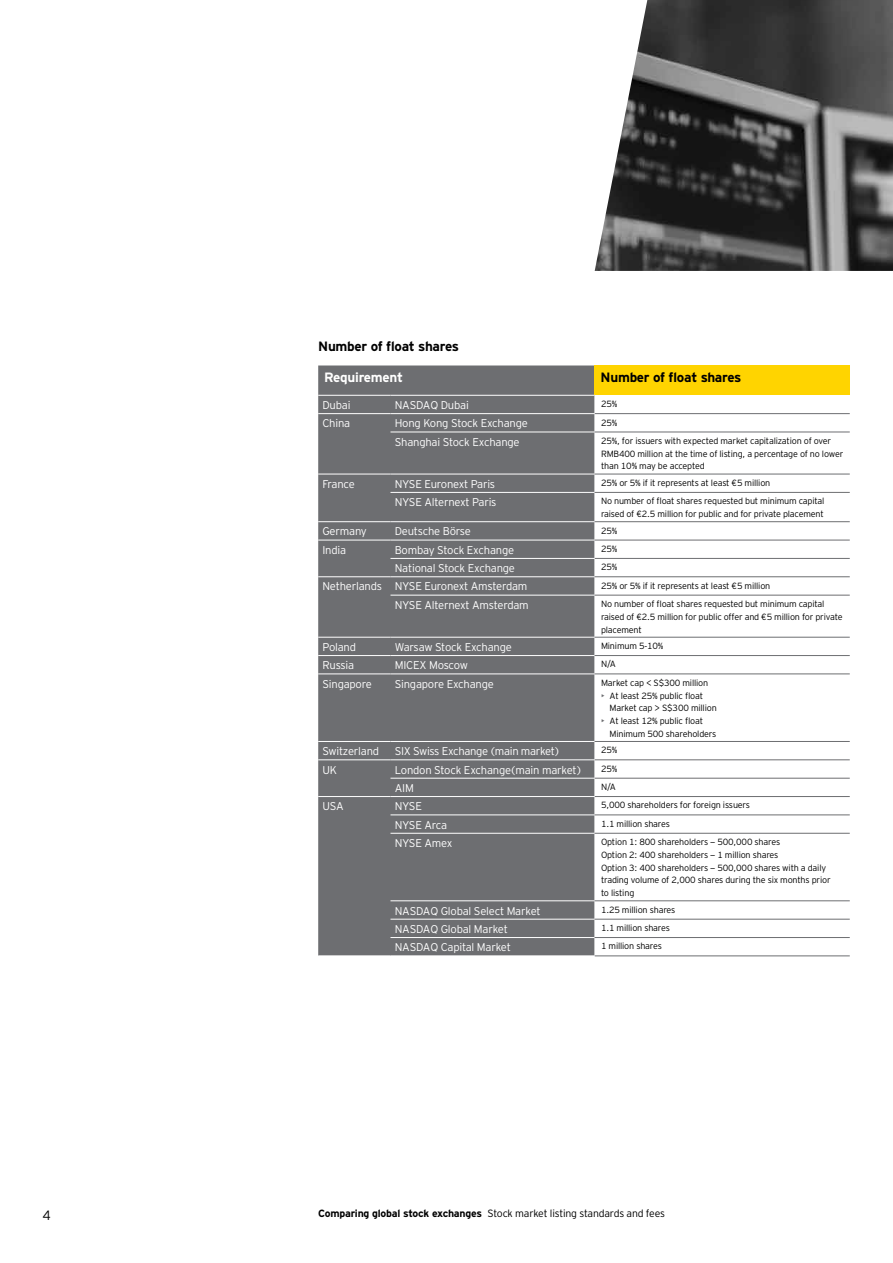
<style>
.page{position:relative;width:893px;height:1263px;background:#fff}
.page>*{position:absolute;margin:0;border:0;box-sizing:border-box;transform-origin:0 0}
.t1{font:700 13.5px "EY Interstate";letter-spacing:-.02em;color:#000}
.t2{font:700 13.5px "EY Interstate";letter-spacing:-.02em;color:#fff}
.t3{font:300 13.5px "EY Interstate";color:#000}
.t4{font:300 11.25px "EY Interstate";letter-spacing:-.02em;color:#fff}
.t5{font:300 10.5px "EY Interstate";letter-spacing:-.02em;color:#000}
.t6{font:300 9px/12.8px "EY Interstate";letter-spacing:-.02em;color:#000}
.s1{color:#6d6e71}
.s2{font-weight:700}
</style>
<div class="page">
<img style="left:595px;top:0;width:298px;height:271px">
<div style="left:318px;top:365px;width:277px;height:591px;background:#6d6e71"></div>
<div style="left:595px;top:365px;width:255px;height:30px;background:#ffd400"></div>
<svg style="left:595px;top:414px;width:255px;height:542px"></svg>
<hr style="left:318px;top:395px;width:72px;height:1px;background:#fff">
<hr style="left:390px;top:395px;width:205px;height:1px;background:#fff">
<hr style="left:390px;top:432px;width:205px;height:1px;background:#fff">
<hr style="left:390px;top:474px;width:205px;height:1px;background:#fff">
<hr style="left:390px;top:492px;width:205px;height:1px;background:#fff">
<hr style="left:390px;top:521px;width:205px;height:1px;background:#fff">
<hr style="left:390px;top:540px;width:205px;height:1px;background:#fff">
<hr style="left:390px;top:576px;width:205px;height:1px;background:#fff">
<hr style="left:390px;top:595px;width:205px;height:1px;background:#fff">
<hr style="left:390px;top:637px;width:205px;height:1px;background:#fff">
<hr style="left:390px;top:655px;width:205px;height:1px;background:#fff">
<hr style="left:390px;top:674px;width:205px;height:1px;background:#fff">
<hr style="left:390px;top:741px;width:205px;height:1px;background:#fff">
<hr style="left:390px;top:815px;width:205px;height:1px;background:#fff">
<hr style="left:390px;top:833px;width:205px;height:1px;background:#fff">
<hr style="left:390px;top:900px;width:205px;height:1px;background:#fff">
<hr style="left:390px;top:919px;width:205px;height:1px;background:#fff">
<hr style="left:390px;top:937px;width:205px;height:1px;background:#fff">
<hr style="left:595px;top:413px;width:255px;height:1px;background:#6d6e71">
<hr style="left:595px;top:432px;width:255px;height:1px;background:#6d6e71">
<hr style="left:595px;top:474px;width:255px;height:1px;background:#6d6e71">
<hr style="left:595px;top:492px;width:255px;height:1px;background:#6d6e71">
<hr style="left:595px;top:521px;width:255px;height:1px;background:#6d6e71">
<hr style="left:595px;top:540px;width:255px;height:1px;background:#6d6e71">
<hr style="left:595px;top:558px;width:255px;height:1px;background:#6d6e71">
<hr style="left:595px;top:576px;width:255px;height:1px;background:#6d6e71">
<hr style="left:595px;top:595px;width:255px;height:1px;background:#6d6e71">
<hr style="left:595px;top:637px;width:255px;height:1px;background:#6d6e71">
<hr style="left:595px;top:655px;width:255px;height:1px;background:#6d6e71">
<hr style="left:595px;top:674px;width:255px;height:1px;background:#6d6e71">
<hr style="left:595px;top:741px;width:255px;height:1px;background:#6d6e71">
<hr style="left:595px;top:759px;width:255px;height:1px;background:#6d6e71">
<hr style="left:595px;top:778px;width:255px;height:1px;background:#6d6e71">
<hr style="left:595px;top:796px;width:255px;height:1px;background:#6d6e71">
<hr style="left:595px;top:815px;width:255px;height:1px;background:#6d6e71">
<hr style="left:595px;top:833px;width:255px;height:1px;background:#6d6e71">
<hr style="left:595px;top:900px;width:255px;height:1px;background:#6d6e71">
<hr style="left:595px;top:919px;width:255px;height:1px;background:#6d6e71">
<hr style="left:595px;top:937px;width:255px;height:1px;background:#6d6e71">
<hr style="left:595px;top:956px;width:255px;height:1px;background:#6d6e71">
<hr style="left:318px;top:759px;width:72px;height:1px;background:#fff">
<hr style="left:318px;top:474px;width:72px;height:1px;background:#fff">
<hr style="left:318px;top:674px;width:72px;height:1px;background:#fff">
<hr style="left:318px;top:741px;width:72px;height:1px;background:#fff">
<hr style="left:318px;top:540px;width:72px;height:1px;background:#fff">
<hr style="left:318px;top:521px;width:72px;height:1px;background:#fff">
<hr style="left:390px;top:759px;width:205px;height:1px;background:#fff">
<hr style="left:390px;top:558px;width:205px;height:1px;background:#fff">
<hr style="left:390px;top:778px;width:205px;height:1px;background:#fff">
<hr style="left:318px;top:576px;width:72px;height:1px;background:#fff">
<hr style="left:318px;top:637px;width:72px;height:1px;background:#fff">
<hr style="left:318px;top:655px;width:72px;height:1px;background:#fff">
<hr style="left:318px;top:796px;width:72px;height:1px;background:#fff">
<hr style="left:390px;top:796px;width:205px;height:1px;background:#fff">
<hr style="left:318px;top:413px;width:72px;height:1px;background:#fff">
<hr style="left:390px;top:413px;width:205px;height:1px;background:#fff">
<h1 class="t1" style="left:318px;top:336px;width:142px">Number of float shares</h1>
<h1 class="t2" style="left:324px;top:368px;width:80px">Requirement</h1>
<h1 class="t1" style="left:601px;top:368px;width:142px">Number of float shares</h1>
<p class="t4" style="left:322px;top:397px;width:30px">Dubai</p>
<p class="t4" style="left:395px;top:397px;width:76px">NASDAQ Dubai</p>
<p class="t6" style="left:601px;top:397px;width:18px">25%</p>
<p class="t4" style="left:322px;top:415px;width:29px">China</p>
<p class="t4" style="left:395px;top:415px;width:135px">Hong Kong Stock Exchange</p>
<p class="t6" style="left:601px;top:415px;width:18px">25%</p>
<p class="t4" style="left:395px;top:434px;width:126px">Shanghai Stock Exchange</p>
<p class="t6" style="left:601px;top:434px;width:244px">25%, for issuers with expected market capitalization of over<br>RMB400 million at the time of listing, a percentage of no lower than 10% may be accepted</p>
<p class="t4" style="left:322px;top:476px;width:34px">France</p>
<p class="t4" style="left:395px;top:476px;width:102px">NYSE Euronext Paris</p>
<p class="t6" style="left:601px;top:476px;width:171px">25% or 5% if it represents at least €5 million</p>
<p class="t4" style="left:395px;top:494px;width:103px">NYSE Alternext Paris</p>
<p class="t6" style="left:601px;top:494px;width:225px">No number of float shares requested but minimum capital raised of €2.5 million for public and for private placement</p>
<p class="t4" style="left:322px;top:523px;width:46px">Germany</p>
<p class="t4" style="left:395px;top:523px;width:78px">Deutsche Börse</p>
<p class="t6" style="left:601px;top:523px;width:18px">25%</p>
<p class="t4" style="left:322px;top:542px;width:25px">India</p>
<p class="t4" style="left:395px;top:542px;width:121px">Bombay Stock Exchange</p>
<p class="t6" style="left:601px;top:542px;width:18px">25%</p>
<p class="t4" style="left:395px;top:560px;width:122px">National Stock Exchange</p>
<p class="t6" style="left:601px;top:560px;width:18px">25%</p>
<p class="t4" style="left:322px;top:578px;width:206px">Netherlands NYSE Euronext Amsterdam</p>
<p class="t6" style="left:601px;top:578px;width:171px">25% or 5% if it represents at least €5 million</p>
<p class="t4" style="left:395px;top:597px;width:136px">NYSE Alternext Amsterdam</p>
<p class="t6" style="left:601px;top:597px;width:243px">No number of float shares requested but minimum capital raised of €2.5 million for public offer and €5 million for private placement</p>
<p class="t4" style="left:322px;top:639px;width:35px">Poland</p>
<p class="t4" style="left:395px;top:639px;width:119px">Warsaw Stock Exchange</p>
<p class="t6" style="left:601px;top:639px;width:64px">Minimum 5-10%</p>
<p class="t4" style="left:322px;top:657px;width:33px">Russia</p>
<p class="t4" style="left:395px;top:657px;width:75px">MICEX Moscow</p>
<p class="t6" style="left:601px;top:657px;width:16px">N/A</p>
<p class="t4" style="left:322px;top:676px;width:51px">Singapore</p>
<p class="t4" style="left:395px;top:676px;width:101px">Singapore Exchange</p>
<p class="t6" style="left:601px;top:676px;width:109px">Market cap &lt; S$300 million</p>
<p class="t6" style="left:609px;top:688px;width:109px;text-indent:-9px"><span class="s1">•</span> At least 25% public float<br>Market cap &gt; S$300 million</p>
<p class="t6" style="left:609px;top:714px;width:108px;text-indent:-9px"><span class="s1">•</span> At least 12% public float<br>Minimum 500 shareholders</p>
<p class="t4" style="left:322px;top:743px;width:58px">Switzerland</p>
<p class="t4" style="left:395px;top:743px;width:166px">SIX Swiss Exchange (main market)</p>
<p class="t6" style="left:601px;top:743px;width:18px">25%</p>
<p class="t4" style="left:322px;top:761px;width:16px">UK</p>
<p class="t4" style="left:395px;top:761px;width:188px">London Stock Exchange(main market)</p>
<p class="t6" style="left:601px;top:762px;width:18px">25%</p>
<p class="t4" style="left:395px;top:780px;width:21px">AIM</p>
<p class="t6" style="left:601px;top:780px;width:16px">N/A</p>
<p class="t4" style="left:322px;top:798px;width:23px">USA</p>
<p class="t4" style="left:395px;top:798px;width:29px">NYSE</p>
<p class="t6" style="left:601px;top:798px;width:151px">5,000 shareholders for foreign issuers</p>
<p class="t4" style="left:395px;top:816px;width:54px">NYSE Arca</p>
<p class="t6" style="left:601px;top:817px;width:71px">1.1 million shares</p>
<p class="t4" style="left:395px;top:835px;width:59px">NYSE Amex</p>
<p class="t6" style="left:601px;top:835px;width:231px">Option 1: 800 shareholders — 500,000 shares<br>Option 2: 400 shareholders — 1 million shares<br>Option 3: 400 shareholders — 500,000 shares with a daily trading volume of 2,000 shares during the six months prior to listing</p>
<p class="t4" style="left:395px;top:902px;width:147px">NASDAQ Global Select Market</p>
<p class="t6" style="left:601px;top:902px;width:76px">1.25 million shares</p>
<p class="t4" style="left:395px;top:921px;width:115px">NASDAQ Global Market</p>
<p class="t6" style="left:601px;top:921px;width:71px">1.1 million shares</p>
<p class="t4" style="left:395px;top:939px;width:118px">NASDAQ Capital Market</p>
<p class="t6" style="left:601px;top:939px;width:63px">1 million shares</p>
<h1 class="t3" style="left:43px;top:1205px;width:10px">4</h1>
<p class="t5" style="left:318px;top:1206px;width:348px"><span class="s2">Comparing global stock exchanges</span> Stock market listing standards and fees</p>
</div>
